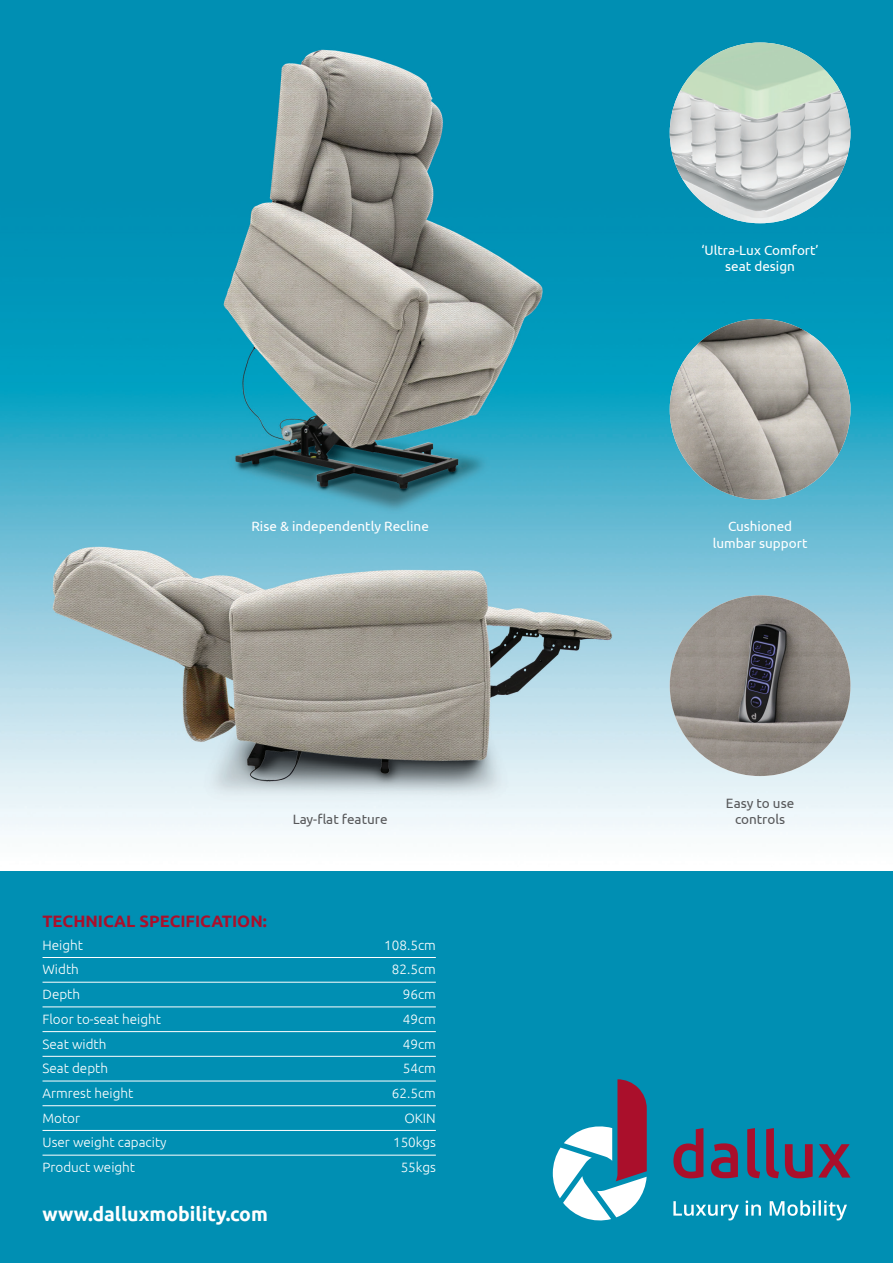
<style>
.page{position:relative;width:893px;height:1263px;background:#fff}
.page>*{position:absolute;margin:0;border:0;box-sizing:border-box;transform-origin:0 0}
.t1{font:700 19.5px "Ubuntu";color:#fff}
.t2{font:700 16.5px "Ubuntu";color:#aa0f2b}
.t3{font:300 13.5px "Ubuntu";color:#fff}
.t4{font:13.5px/16.2px "Ubuntu";color:#fff;text-align:center}
.t5{font:13.5px/16.2px "Ubuntu";color:#57585a;text-align:center}
</style>
<div class="page">
<img style="left:0;top:0;width:893px;height:872px">
<div style="left:0;top:872px;width:893px;height:391px;background:#008fb3"></div>
<hr style="left:43px;top:957px;width:393px;height:1px;background:#fff">
<hr style="left:43px;top:982px;width:393px;height:1px;background:#fff">
<hr style="left:43px;top:1006px;width:393px;height:1px;background:#fff">
<hr style="left:43px;top:1031px;width:393px;height:1px;background:#fff">
<hr style="left:43px;top:1056px;width:393px;height:1px;background:#fff">
<hr style="left:43px;top:1081px;width:393px;height:1px;background:#fff">
<hr style="left:43px;top:1105px;width:393px;height:1px;background:#fff">
<hr style="left:43px;top:1130px;width:393px;height:1px;background:#fff">
<hr style="left:43px;top:1155px;width:393px;height:1px;background:#fff">
<svg style="left:553px;top:1079px;width:94px;height:142px"></svg>
<svg style="left:673px;top:1200px;width:174px;height:20px"></svg>
<svg style="left:673px;top:1128px;width:177px;height:50px"></svg>
<img style="left:670px;top:43px;width:180px;height:180px;border-radius:90px">
<img style="left:670px;top:319px;width:180px;height:181px;border-radius:90px">
<img style="left:670px;top:595px;width:180px;height:181px;border-radius:90px">
<p class="t4" style="left:251px;top:518px;width:179px">Rise &amp; independently Recline</p>
<p class="t5" style="left:293px;top:811px;width:96px">Lay-flat feature</p>
<p class="t2" style="left:43px;top:911px;width:226px">TECHNICAL SPECIFICATION:</p>
<p class="t3" style="left:43px;top:937px;width:42px">Height</p>
<p class="t3" style="left:384px;top:937px;width:53px">108.5cm</p>
<p class="t3" style="left:43px;top:961px;width:38px">Width</p>
<p class="t3" style="left:392px;top:961px;width:46px">82.5cm</p>
<p class="t3" style="left:43px;top:986px;width:39px">Depth</p>
<p class="t3" style="left:403px;top:986px;width:35px">96cm</p>
<p class="t3" style="left:43px;top:1011px;width:120px">Floor to-seat height</p>
<p class="t3" style="left:403px;top:1011px;width:35px">49cm</p>
<p class="t3" style="left:43px;top:1035px;width:65px">Seat width</p>
<p class="t3" style="left:403px;top:1035px;width:35px">49cm</p>
<p class="t3" style="left:43px;top:1060px;width:67px">Seat depth</p>
<p class="t3" style="left:403px;top:1060px;width:35px">54cm</p>
<p class="t3" style="left:43px;top:1085px;width:92px">Armrest height</p>
<p class="t3" style="left:392px;top:1085px;width:46px">62.5cm</p>
<p class="t3" style="left:43px;top:1110px;width:39px">Motor</p>
<p class="t3" style="left:404px;top:1110px;width:33px">OKIN</p>
<p class="t3" style="left:43px;top:1134px;width:126px">User weight capacity</p>
<p class="t3" style="left:393px;top:1134px;width:44px">150kgs</p>
<p class="t3" style="left:43px;top:1159px;width:94px">Product weight</p>
<p class="t3" style="left:401px;top:1159px;width:37px">55kgs</p>
<h1 class="t1" style="left:43px;top:1202px;width:227px">www.dalluxmobility.com</h1>
<p class="t4" style="left:701px;top:242px;width:119px">‘Ultra-Lux Comfort’ seat design</p>
<p class="t4" style="left:713px;top:518px;width:96px">Cushioned lumbar support</p>
<p class="t5" style="left:726px;top:794px;width:70px">Easy to use controls</p>
</div>
